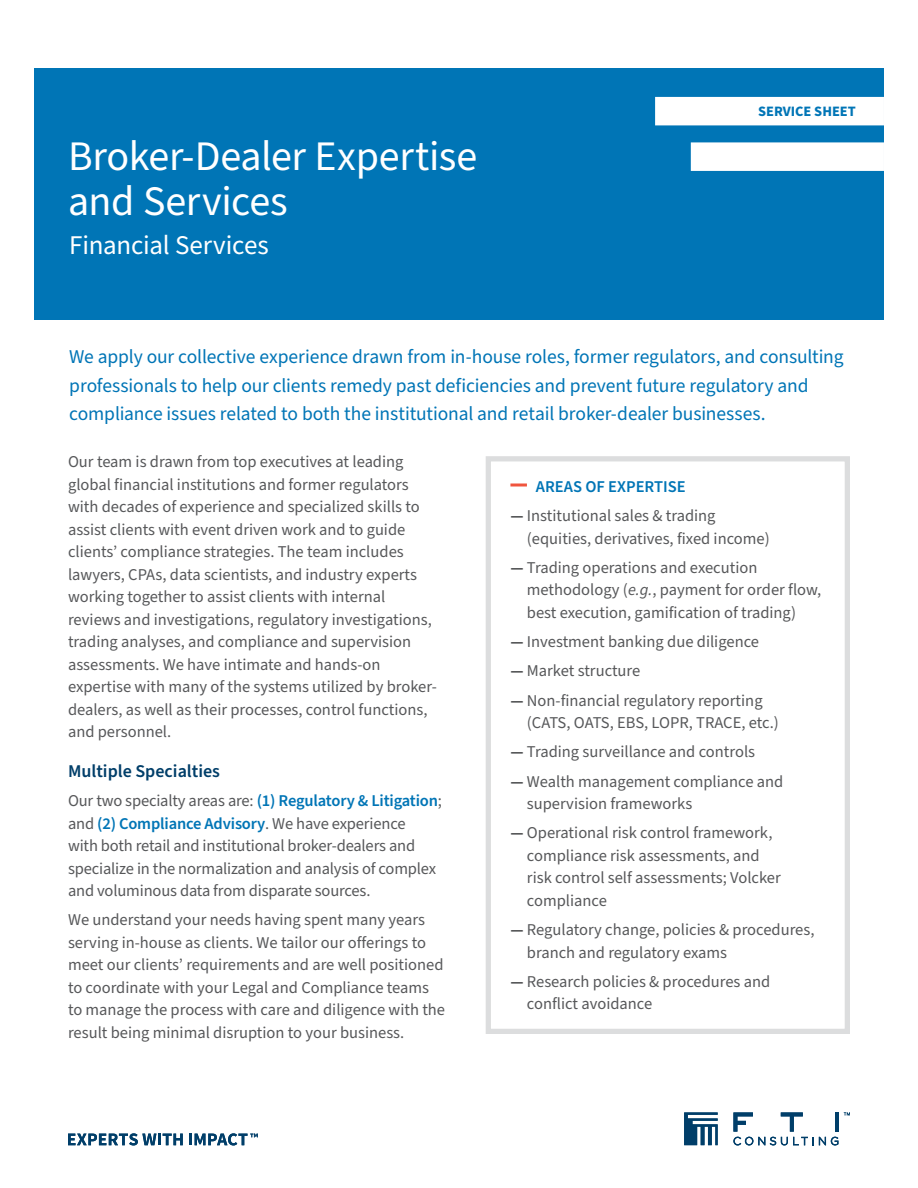
<style>
.page{position:relative;width:918px;height:1188px;background:#fff}
.page>*{position:absolute;margin:0;border:0;box-sizing:border-box;transform-origin:0 0}
.Headline-NoPhoto{font:42px/45px "Source Sans Pro";letter-spacing:-.01em;color:#fff}
.Subtitle-NoPhoto{font:27px "Source Sans Pro";letter-spacing:-.01em;color:#fff}
.Intro{font:19.5px/28.5px "Source Sans Pro";letter-spacing:-.005em;color:#0075b6}
.Subhead_L1_-_MAIN{font:600 18px "Source Sans Pro";color:#003e69}
.Body_Copy{font:16.5px/22.5px "Source Sans Pro";color:#57585a}
.Accent_Line_SubHeade{font:600 16.5px "Source Sans Pro";color:#0075b6}
.Label-White{font:700 14.4px "Source Sans Pro";color:#0075b6}
.s1{font-weight:600;color:#0075b6}
.s2{font-weight:700}
.s3{font-style:italic}
</style>
<div class="page">
<div style="left:34px;top:68px;width:850px;height:219px;background:#0075b6"></div>
<div style="left:34px;top:167px;width:850px;height:153px;background:#0075b6"></div>
<div style="left:655px;top:97px;width:229px;height:28px;background:#fff"></div>
<div style="left:691px;top:142px;width:193px;height:29px;background:#fff"></div>
<svg style="left:68px;top:1133px;width:115px;height:12px"></svg>
<svg style="left:189px;top:1133px;width:69px;height:12px"></svg>
<svg style="left:684px;top:1112px;width:34px;height:33px"></svg>
<svg style="left:844px;top:1112px;width:6px;height:3px"></svg>
<hr style="left:835px;top:1112px;width:4px;height:20px;background:#003e69">
<svg style="left:733px;top:1112px;width:105px;height:33px"></svg>
<svg style="left:510px;top:484px;width:17px;height:3px"></svg>
<div style="left:486px;top:456px;width:364px;height:578px;border:5px solid #dcddde"></div>
<p class="Headline-NoPhoto" style="left:68px;top:135px;width:411px">Broker-Dealer Expertise and Services</p>
<p class="Subtitle-NoPhoto" style="left:69px;top:227px;width:201px">Financial Services</p>
<p class="Label-White" style="left:758px;top:101px;width:99px">SERVICE SHEET</p>
<p class="Intro" style="left:69px;top:343px;width:776px">We apply our collective experience drawn from in-house roles, former regulators, and consulting professionals to help our clients remedy past deficiencies and prevent future regulatory and compliance issues related to both the institutional and retail broker-dealer businesses.</p>
<p class="Body_Copy" style="left:68px;top:451px;width:370px">Our team is drawn from top executives at leading global financial institutions and former regulators with decades of experience and specialized skills to assist clients with event driven work and to guide clients’ compliance strategies. The team includes lawyers, CPAs, data scientists, and industry experts working together to assist clients with internal reviews and investigations, regulatory investigations, trading analyses, and compliance and supervision assessments. We have intimate and hands-on expertise with many of the systems utilized by broker&shy;dealers, as well as their processes, control functions, and personnel.</p>
<p class="Subhead_L1_-_MAIN" style="left:68px;top:759px;width:154px">Multiple Specialties</p>
<p class="Body_Copy" style="left:68px;top:790px;width:376px">Our two specialty areas are: <span class="s1">(1) Regulatory &amp; Litigation</span>; and <span class="s1">(2) Compliance Advisory</span>. We have experience<br>with both retail and institutional broker-dealers and specialize in the normalization and analysis of complex and voluminous data from disparate sources.</p>
<p class="Body_Copy" style="left:68px;top:909px;width:379px">We understand your needs having spent many years serving in-house as clients. We tailor our offerings to meet our clients’ requirements and are well positioned to coordinate with your Legal and Compliance teams to manage the process with care and diligence with the result being minimal disruption to your business.</p>
<p class="Accent_Line_SubHeade" style="left:536px;top:475px;width:151px">AREAS OF EXPERTISE</p>
<p class="Body_Copy" style="left:527px;top:505px;width:244px;text-indent:-16px"><span class="s2">—</span> Institutional sales &amp; trading (equities, derivatives, fixed income)</p>
<p class="Body_Copy" style="left:527px;top:557px;width:296px;text-indent:-16px"><span class="s2">—</span> Trading operations and execution methodology (<span class="s3">e.g.</span>, payment for order flow, best execution, gamification of trading)</p>
<p class="Body_Copy" style="left:510px;top:631px;width:250px"><span class="s2">—</span> Investment banking due diligence</p>
<p class="Body_Copy" style="left:510px;top:660px;width:131px"><span class="s2">—</span> Market structure</p>
<p class="Body_Copy" style="left:527px;top:689px;width:253px;text-indent:-16px"><span class="s2">—</span> Non-financial regulatory reporting (CATS, OATS, EBS, LOPR, TRACE, etc.)</p>
<p class="Body_Copy" style="left:510px;top:741px;width:246px"><span class="s2">—</span> Trading surveillance and controls</p>
<p class="Body_Copy" style="left:527px;top:770px;width:258px;text-indent:-16px"><span class="s2">—</span> Wealth management compliance and supervision frameworks</p>
<p class="Body_Copy" style="left:527px;top:822px;width:255px;text-indent:-16px"><span class="s2">—</span> Operational risk control framework, compliance risk assessments, and risk control self assessments; Volcker compliance</p>
<p class="Body_Copy" style="left:527px;top:919px;width:289px;text-indent:-16px"><span class="s2">—</span> Regulatory change, policies &amp; procedures, branch and regulatory exams</p>
<p class="Body_Copy" style="left:527px;top:971px;width:245px;text-indent:-16px"><span class="s2">—</span> Research policies &amp; procedures and conflict avoidance</p>
</div>
